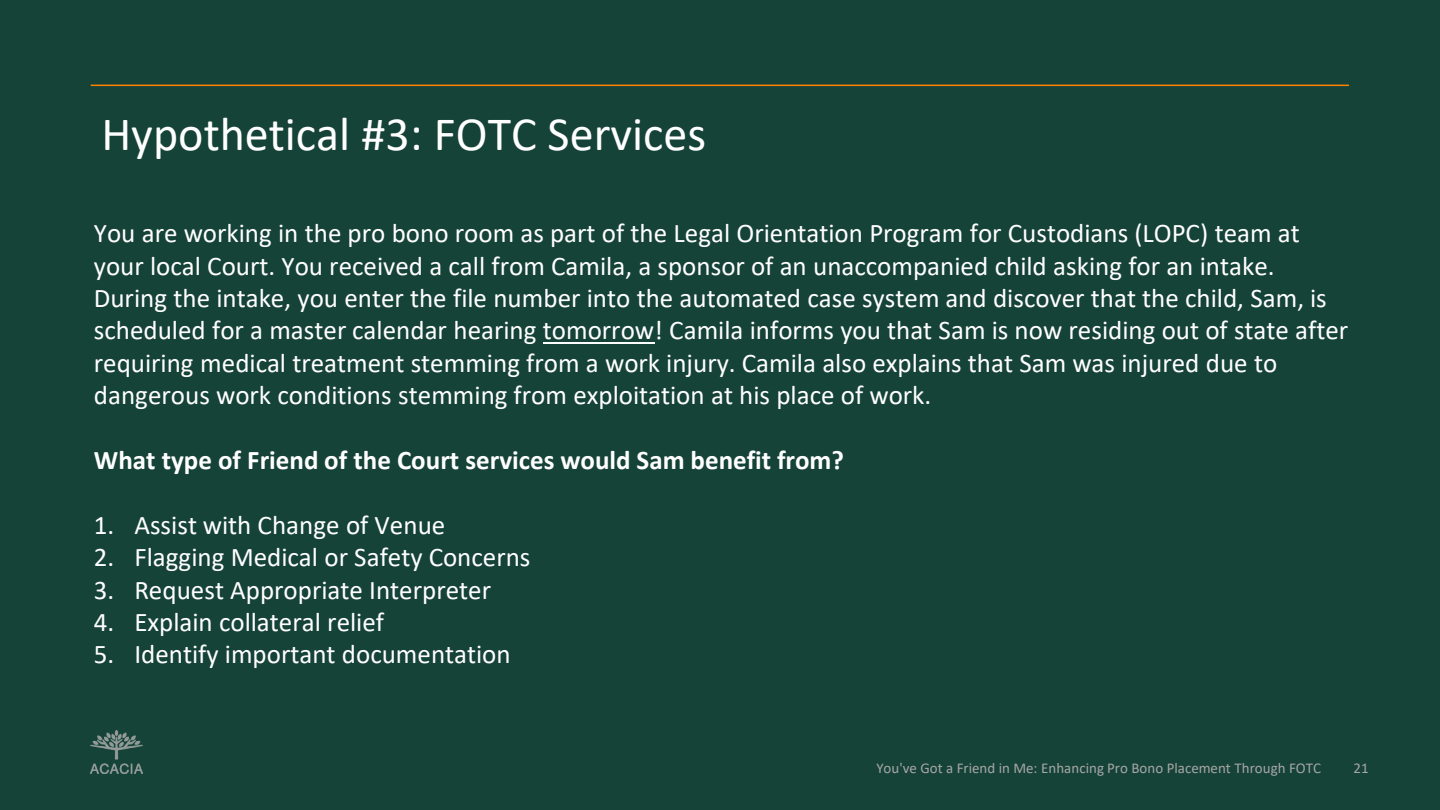
<style>
.page{position:relative;width:1440px;height:810px;background:#164337}
.page>*{position:absolute;margin:0;border:0;box-sizing:border-box;transform-origin:0 0}
.t1{font:48px "Calibri";color:#fff}
.t2{font:27px/32.4px "Calibri";color:#fff}
.t3{font:700 27px "Calibri";color:#fff}
.t4{font:15px "Calibri";color:#a6a6a6}
</style>
<div class="page">
<hr style="left:91px;top:85px;width:1258px;height:1px;background:#ff8200">
<img style="left:91px;top:731px;width:52px;height:43px">
<hr style="left:543px;top:342px;width:111px;height:2px;background:#fff">
<h1 class="t1" style="left:101px;top:101px;width:606px">Hypothetical #3: FOTC Services</h1>
<p class="t2" style="left:94px;top:216px;width:1256px">You are working in the pro bono room as part of the Legal Orientation Program for Custodians (LOPC) team at your local Court. You received a call from Camila, a sponsor of an unaccompanied child asking for an intake.<br>During the intake, you enter the file number into the automated case system and discover that the child, Sam, is scheduled for a master calendar hearing tomorrow! Camila informs you that Sam is now residing out of state after requiring medical treatment stemming from a work injury. Camila also explains that Sam was injured due to dangerous work conditions stemming from exploitation at his place of work.</p>
<p class="t3" style="left:94px;top:441px;width:752px">What type of Friend of the Court services would Sam benefit from?</p>
<p class="t2" style="left:94px;top:508px;width:353px">1. Assist with Change of Venue</p>
<p class="t2" style="left:94px;top:540px;width:438px">2. Flagging Medical or Safety Concerns</p>
<p class="t2" style="left:94px;top:573px;width:399px">3. Request Appropriate Interpreter</p>
<p class="t2" style="left:94px;top:605px;width:292px">4. Explain collateral relief</p>
<p class="t2" style="left:94px;top:638px;width:418px">5. Identify important documentation</p>
<p class="t4" style="left:876px;top:758px;width:446px">You've Got a Friend in Me: Enhancing Pro Bono Placement Through FOTC</p>
<p class="t4" style="left:1354px;top:758px;width:17px">21</p>
</div>
